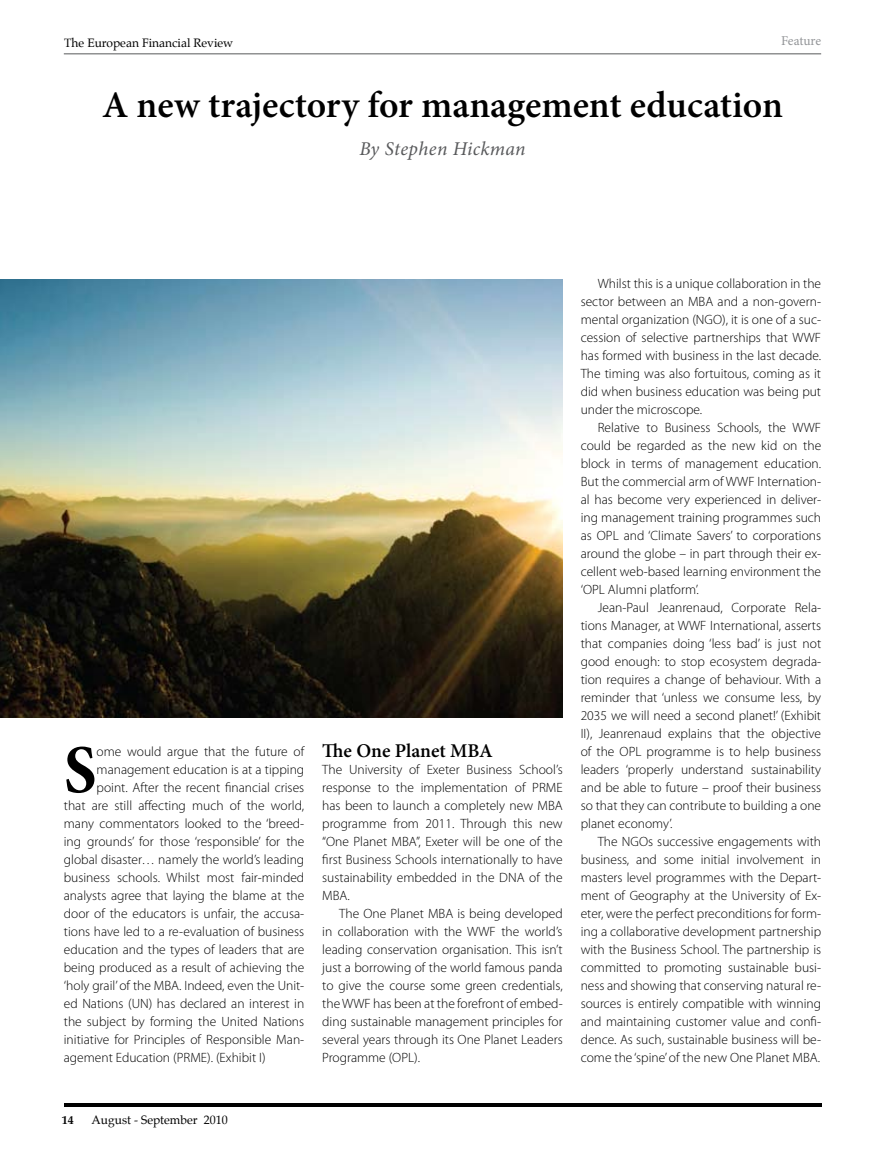
<style>
.page{position:relative;width:885px;height:1161px;background:#fff}
.page>*{position:absolute;margin:0;border:0;box-sizing:border-box;transform-origin:0 0}
.t1{font:700 condensed 69.6px "Minion Pro";color:#000}
.t2{font:600 37.5px "Minion Pro";color:#000}
.t3{font:italic 19.5px "Minion Pro";letter-spacing:.015em;color:#58595b}
.t4{font:600 19.5px "Minion Pro";color:#000}
.t5{font:300 13.5px/18px "Myriad Pro";color:#000;text-align:justify}
.t6{font:13.5px "Minion Pro";letter-spacing:-.01em;color:#939598}
.t7{font:12px "Palatino";color:#000}
.t8{font:700 12px "Palatino";color:#000}
</style>
<div class="page">
<hr style="left:64px;top:1103px;width:757px;height:4px;background:#000">
<hr style="left:64px;top:53px;width:757px;height:1px;background:#58595b">
<img style="left:0;top:280px;width:562px;height:437px">
<p class="t7" style="left:64px;top:33px;width:170px">The European Financial Review</p>
<p class="t6" style="left:781px;top:32px;width:42px">Feature</p>
<h2 class="t2" style="left:102px;top:79px;width:682px">A new trajectory for management education</h2>
<h3 class="t3" style="left:359px;top:135px;width:168px">By Stephen Hickman</h3>
<h1 class="t1" style="left:64px;top:722px;width:34px">S</h1>
<p class="t5" style="left:97px;top:743px;width:209px">ome would argue that the future of</p>
<p class="t5" style="left:97px;top:761px;width:209px">management education is at a tipping</p>
<p class="t5" style="left:97px;top:779px;width:209px">point. After the recent financial crises</p>
<p class="t5" style="left:64px;top:797px;width:242px">that are still affecting much of the world,</p>
<p class="t5" style="left:64px;top:815px;width:242px">many commentators looked to the ‘breed-</p>
<p class="t5" style="left:64px;top:833px;width:242px">ing grounds’ for those ‘responsible’ for the</p>
<p class="t5" style="left:64px;top:851px;width:242px">global disaster… namely the world’s leading</p>
<p class="t5" style="left:64px;top:869px;width:242px">business schools. Whilst most fair-minded</p>
<p class="t5" style="left:64px;top:887px;width:242px">analysts agree that laying the blame at the</p>
<p class="t5" style="left:64px;top:905px;width:242px">door of the educators is unfair, the accusa-</p>
<p class="t5" style="left:64px;top:923px;width:242px">tions have led to a re-evaluation of business</p>
<p class="t5" style="left:64px;top:941px;width:242px">education and the types of leaders that are</p>
<p class="t5" style="left:64px;top:959px;width:242px">being produced as a result of achieving the</p>
<p class="t5" style="left:64px;top:977px;width:242px">‘holy grail’ of the MBA. Indeed, even the Unit-</p>
<p class="t5" style="left:64px;top:995px;width:242px">ed Nations (UN) has declared an interest in</p>
<p class="t5" style="left:64px;top:1013px;width:242px">the subject by forming the United Nations</p>
<p class="t5" style="left:64px;top:1031px;width:242px">initiative for Principles of Responsible Man-</p>
<p class="t5" style="left:64px;top:1049px;width:203px">agement Education (PRME). (Exhibit I)</p>
<h3 class="t4" style="left:322px;top:737px;width:172px">The One Planet MBA</h3>
<p class="t5" style="left:322px;top:761px;width:242px">The University of Exeter Business School’s response to the implementation of PRME has been to launch a completely new MBA programme from 2011. Through this new “One Planet MBA”, Exeter will be one of the first Business Schools internationally to have sustainability embedded in the DNA of the MBA.</p>
<p class="t5" style="left:322px;top:905px;width:242px;text-indent:17px">The One Planet MBA is being developed in collaboration with the WWF the world’s leading conservation organisation. This isn’t just a borrowing of the world famous panda to give the course some green credentials, the WWF has been at the forefront of embed&shy;ding sustainable management principles for several years through its One Planet Leaders Programme (OPL).</p>
<p class="t5" style="left:580px;top:275px;width:242px;text-indent:17px">Whilst this is a unique collaboration in the sector between an MBA and a non-govern&shy;mental organization (NGO), it is one of a suc&shy;cession of selective partnerships that WWF has formed with business in the last decade.<br>The timing was also fortuitous, coming as it did when business education was being put under the microscope.</p>
<p class="t5" style="left:580px;top:419px;width:242px;text-indent:17px">Relative to Business Schools, the WWF could be regarded as the new kid on the block in terms of management education.<br>But the commercial arm of WWF Internation&shy;al has become very experienced in deliver&shy;ing management training programmes such as OPL and ‘Climate Savers’ to corporations around the globe – in part through their ex&shy;cellent web-based learning environment the ‘OPL Alumni platform’.</p>
<p class="t5" style="left:580px;top:599px;width:242px;text-indent:17px">Jean-Paul Jeanrenaud, Corporate Rela&shy;tions Manager, at WWF International, asserts that companies doing ‘less bad’ is just not good enough: to stop ecosystem degrada&shy;tion requires a change of behaviour. With a reminder that ‘unless we consume less, by 2035 we will need a second planet!’ (Exhibit II), Jeanrenaud explains that the objective of the OPL programme is to help business leaders ‘properly understand sustainability and be able to future – proof their business so that they can contribute to building a one planet economy’.</p>
<p class="t5" style="left:580px;top:833px;width:242px;text-indent:17px">The NGOs successive engagements with business, and some initial involvement in masters level programmes with the Depart&shy;ment of Geography at the University of Ex&shy;eter, were the perfect preconditions for form&shy;ing a collaborative development partnership with the Business School. The partnership is committed to promoting sustainable busi&shy;ness and showing that conserving natural re&shy;sources is entirely compatible with winning and maintaining customer value and confi&shy;dence. As such, sustainable business will be&shy;come the ‘spine’ of the new One Planet MBA.</p>
<p class="t8" style="left:62px;top:1109px;width:13px">14</p>
<p class="t7" style="left:91px;top:1109px;width:138px">August - September 2010</p>
</div>
